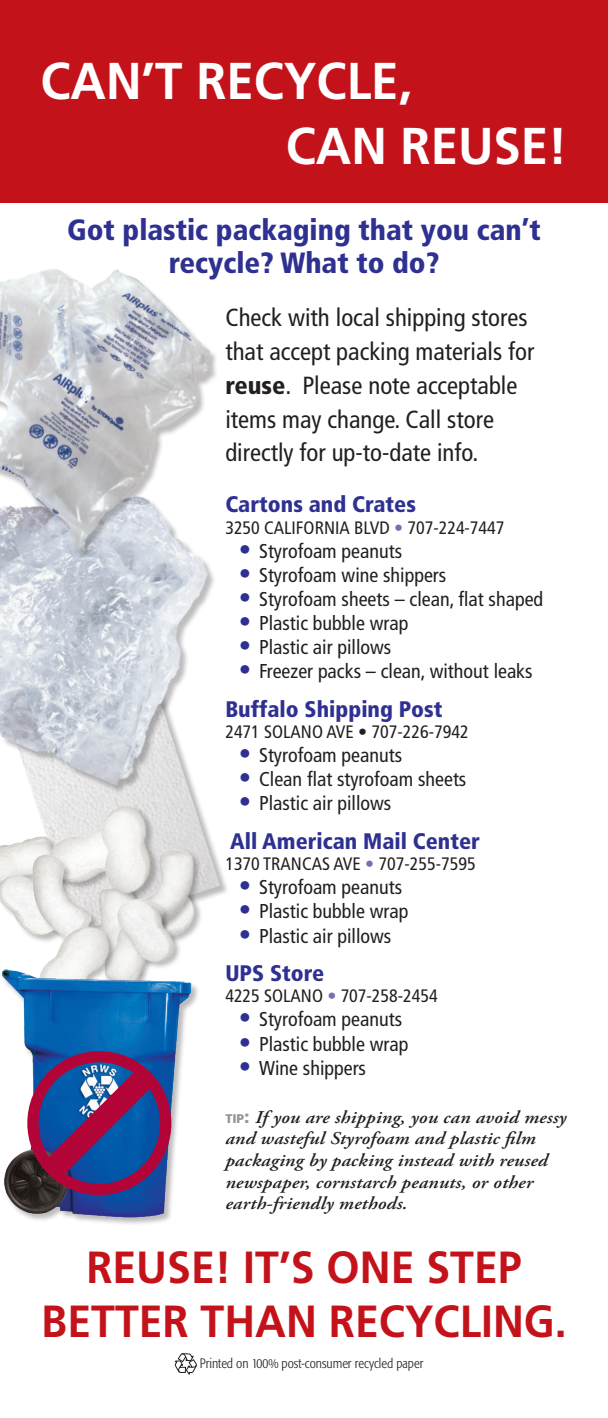
<style>
.page{position:relative;width:608px;height:1418px;background:#fff}
.page>*{position:absolute;margin:0;border:0;box-sizing:border-box;transform-origin:0 0}
.t1{font:700 51.75px/65.9px "Frutiger";color:#fff;scale:.95 1}
.t2{font:700 45px/54px "Frutiger";color:#c4121a;text-align:center;scale:.95 1}
.t3{font:900 condensed 29.25px/33.8px "Frutiger";color:#2e3092;text-align:center}
.t4{font:condensed 24.75px/33.8px "Frutiger";color:#231f20}
.t5{font:900 condensed 22.5px "Frutiger";color:#2e3092}
.t6{font:condensed 20.03px "Frutiger";color:#231f20}
.t7{font:italic 600 18px/21.6px "Adobe Garamond Pro";letter-spacing:.01em;color:#231f20;scale:1.1 1}
.t8{font:condensed 18px "Frutiger";color:#231f20}
.t9{font:300 condensed 13.5px "Formata";color:#231f20}
.s1{font-weight:900}
.s2{color:#756fb3}
.s3{font-weight:900;font-size:24.75px;color:#2e3092}
.s4{font-family:"Frutiger";font-weight:900;font-style:normal;font-size:12.6px;color:#939598}
.s5{font-family:"Frutiger";font-weight:900;font-style:normal;color:#939598}
</style>
<div class="page">
<div style="left:0;top:0;width:608px;height:202px;background:#c4121a"></div>
<div style="left:14px;top:688px;width:215px;height:252px;background:#231f20;opacity:.3"></div>
<img style="left:14px;top:791px;width:206px;height:140px">
<img style="left:0;top:834px;width:46px;height:39px">
<img style="left:46px;top:824px;width:41px;height:27px">
<div style="left:0;top:875px;width:70px;height:68px;background:#fff"></div>
<img style="left:0;top:873px;width:29px;height:62px">
<img style="left:29px;top:851px;width:58px;height:63px">
<img style="left:81px;top:878px;width:11px;height:36px">
<img style="left:87px;top:796px;width:78px;height:103px">
<img style="left:185px;top:938px;width:16px;height:2px">
<img style="left:107px;top:834px;width:110px;height:104px">
<img style="left:92px;top:895px;width:12px;height:19px">
<img style="left:28px;top:914px;width:76px;height:51px">
<img style="left:104px;top:890px;width:81px;height:75px">
<div style="left:2px;top:970px;width:197px;height:255px;background:#231f20;opacity:.3"></div>
<img style="left:1px;top:965px;width:191px;height:253px">
<svg style="left:20px;top:1051px;width:158px;height:144px;background:#5f4b82"></svg>
<img style="left:0;top:566px;width:229px;height:225px">
<img style="left:0;top:269px;width:216px;height:297px">
<svg style="left:174px;top:1353px;width:23px;height:21px"></svg>
<h1 class="t1" style="left:286px;top:47px;width:298px;text-indent:-245px">CAN’T RECYCLE,<br>CAN REUSE!</h1>
<h3 class="t3" style="left:67px;top:213px;width:475px">Got plastic packaging that you can’t recycle? What to do?</h3>
<p class="t4" style="left:225px;top:301px;width:310px">Check with local shipping stores that accept packing materials for <span class="s1">reuse</span>. Please note acceptable items may change. Call store directly for up-to-date info.</p>
<p class="t5" style="left:225px;top:491px;width:192px">Cartons and Crates</p>
<p class="t8" style="left:225px;top:517px;width:280px">3250 CALIFORNIA BLVD <span class="s2">•</span> 707-224-7447</p>
<p class="t6" style="left:239px;top:539px;width:165px"><span class="s3">•</span> Styrofoam peanuts</p>
<p class="t6" style="left:239px;top:563px;width:209px"><span class="s3">•</span> Styrofoam wine shippers</p>
<p class="t6" style="left:239px;top:587px;width:306px"><span class="s3">•</span> Styrofoam sheets – clean, flat shaped</p>
<p class="t6" style="left:239px;top:611px;width:171px"><span class="s3">•</span> Plastic bubble wrap</p>
<p class="t6" style="left:239px;top:635px;width:154px"><span class="s3">•</span> Plastic air pillows</p>
<p class="t6" style="left:239px;top:660px;width:295px"><span class="s3">•</span> Freezer packs – clean, without leaks</p>
<p class="t5" style="left:225px;top:695px;width:218px">Buffalo Shipping Post</p>
<p class="t8" style="left:225px;top:721px;width:245px">2471 SOLANO AVE • 707-226-7942</p>
<p class="t6" style="left:239px;top:743px;width:165px"><span class="s3">•</span> Styrofoam peanuts</p>
<p class="t6" style="left:239px;top:768px;width:229px"><span class="s3">•</span> Clean flat styrofoam sheets</p>
<p class="t6" style="left:239px;top:792px;width:154px"><span class="s3">•</span> Plastic air pillows</p>
<p class="t5" style="left:230px;top:827px;width:251px">All American Mail Center</p>
<p class="t8" style="left:225px;top:853px;width:252px">1370 TRANCAS AVE <span class="s2">•</span> 707-255-7595</p>
<p class="t6" style="left:239px;top:875px;width:165px"><span class="s3">•</span> Styrofoam peanuts</p>
<p class="t6" style="left:239px;top:900px;width:171px"><span class="s3">•</span> Plastic bubble wrap</p>
<p class="t6" style="left:239px;top:924px;width:154px"><span class="s3">•</span> Plastic air pillows</p>
<p class="t5" style="left:225px;top:959px;width:100px">UPS Store</p>
<p class="t8" style="left:225px;top:985px;width:214px">4225 SOLANO <span class="s2">•</span> 707-258-2454</p>
<p class="t6" style="left:239px;top:1007px;width:165px"><span class="s3">•</span> Styrofoam peanuts</p>
<p class="t6" style="left:239px;top:1032px;width:171px"><span class="s3">•</span> Plastic bubble wrap</p>
<p class="t6" style="left:239px;top:1056px;width:129px"><span class="s3">•</span> Wine shippers</p>
<p class="t7" style="left:225px;top:1107px;width:311px"><span class="s4">tip</span><span class="s5">:</span> If you are shipping, you can avoid messy and wasteful Styrofoam and plastic film packaging by packing instead with reused newspaper, cornstarch peanuts, or other earth-friendly methods.</p>
<h2 class="t2" style="left:41px;top:1239px;width:554px">REUSE! IT’S ONE STEP<br>BETTER THAN RECYCLING.</h2>
<p class="t9" style="left:200px;top:1355px;width:225px">Printed on 100% post-consumer recycled paper</p>
</div>
